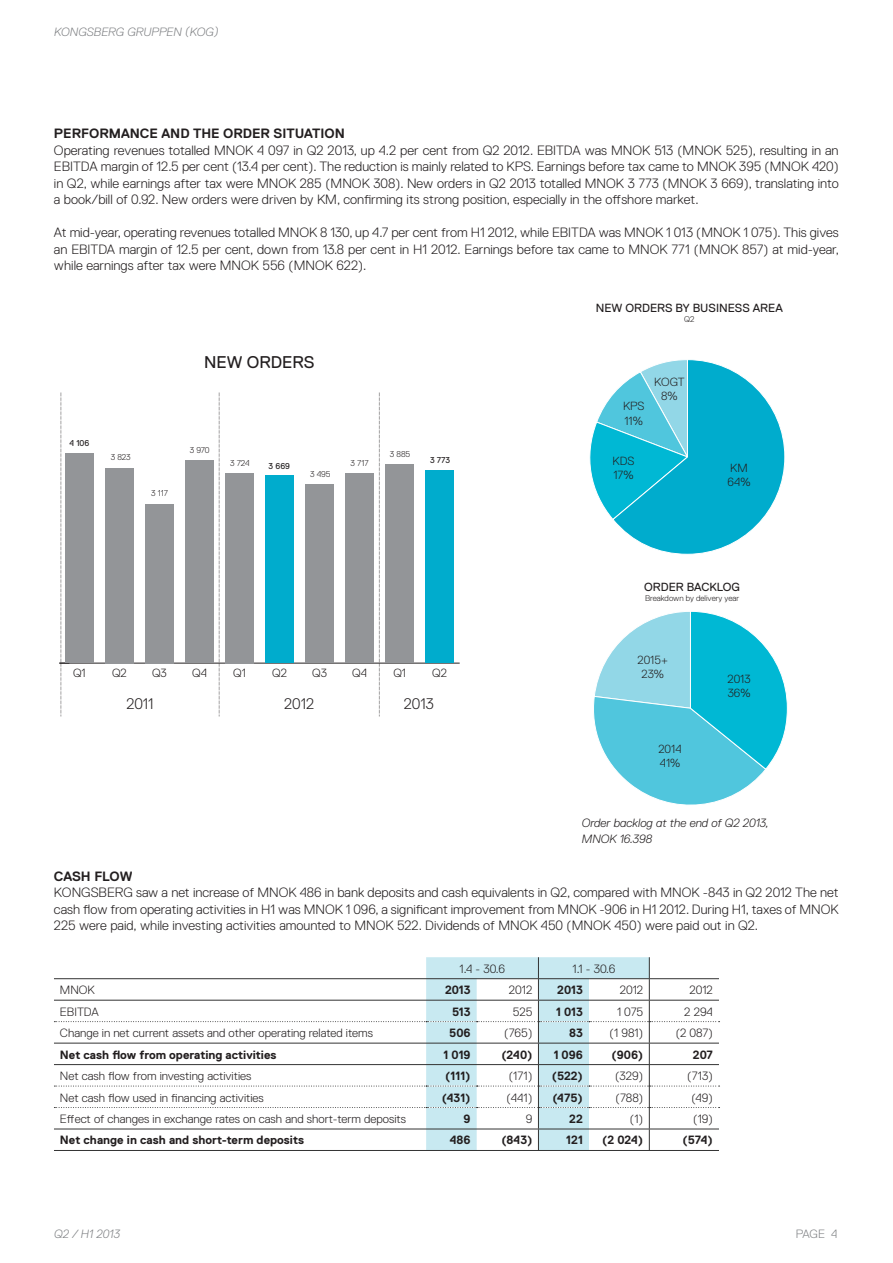
<style>
.page{position:relative;width:893px;height:1263px;background:#fff}
.page>*{position:absolute;margin:0;border:0;box-sizing:border-box;transform-origin:0 0}
.t1{font:16.95px "Replica";color:#231f20}
.t2{font:300 15.3px "Replica";color:#231f20}
.t3{font:300 13.5px/16.5px "Replica";color:#231f20;text-align:justify}
.t4{font:700 13.5px "Replica";color:#231f20}
.t5{font:300 12px "Replica";color:#231f20}
.t6{font:700 12px "Replica";color:#231f20}
.t7{font:italic 300 12px/16.5px "Replica";color:#231f20}
.t8{font:italic 300 12px "Replica";color:#808285}
.t9{font:300 12px "Replica";color:#808285}
.t10{font:300 11.85px/14.2px "Replica";color:#231f20}
.t11{font:11.85px "Replica";color:#231f20}
.t12{font:300 11.7px/14.1px "Replica";color:#231f20}
.t13{font:11.7px "Replica";color:#231f20}
.t14{font:300 8.55px "Replica";color:#231f20}
.t15{font:8.55px "Replica";color:#231f20}
.t16{font:300 8.25px "Replica";color:#231f20}
</style>
<div class="page">
<hr style="left:59px;top:663px;width:401px;height:1px;background:#231f20">
<div style="left:65px;top:454px;width:29px;height:209px;background:#939598"></div>
<div style="left:105px;top:468px;width:29px;height:195px;background:#939598"></div>
<div style="left:145px;top:504px;width:29px;height:159px;background:#939598"></div>
<div style="left:185px;top:460px;width:29px;height:203px;background:#939598"></div>
<div style="left:225px;top:473px;width:29px;height:190px;background:#939598"></div>
<div style="left:265px;top:476px;width:29px;height:187px;background:#00accd"></div>
<div style="left:305px;top:485px;width:29px;height:178px;background:#939598"></div>
<div style="left:345px;top:473px;width:29px;height:190px;background:#939598"></div>
<div style="left:385px;top:465px;width:29px;height:198px;background:#939598"></div>
<div style="left:425px;top:471px;width:29px;height:192px;background:#00accd"></div>
<svg style="left:59px;top:392px;width:10px;height:325px"></svg>
<svg style="left:219px;top:392px;width:1px;height:325px"></svg>
<svg style="left:379px;top:392px;width:1px;height:325px"></svg>
<svg style="left:593px;top:611px;width:195px;height:194px"></svg>
<svg style="left:589px;top:359px;width:196px;height:196px"></svg>
<svg style="left:54px;top:957px;width:665px;height:193px"></svg>
<hr style="left:54px;top:1043px;width:665px;height:1px;background:#333">
<hr style="left:54px;top:1064px;width:665px;height:1px;background:#333">
<hr style="left:54px;top:1129px;width:665px;height:1px;background:#333">
<hr style="left:54px;top:1150px;width:665px;height:1px;background:#333">
<p class="t8" style="left:54px;top:27px;width:166px">KONGSBERG GRUPPEN (KOG)</p>
<p class="t4" style="left:54px;top:129px;width:292px">PERFORMANCE AND THE ORDER SITUATION</p>
<p class="t3" style="left:54px;top:143px;width:786px">Operating revenues totalled MNOK 4 097 in Q2 2013, up 4.2 per cent from Q2 2012. EBITDA was MNOK 513 (MNOK 525), resulting in an EBITDA margin of 12.5 per cent (13.4 per cent). The reduction is mainly related to KPS. Earnings before tax came to MNOK 395 (MNOK 420) in Q2, while earnings after tax were MNOK 285 (MNOK 308). New orders in Q2 2013 totalled MNOK 3 773 (MNOK 3 669), translating into a book/bill of 0.92. New orders were driven by KM, confirming its strong position, especially in the offshore market.</p>
<p class="t3" style="left:54px;top:226px;width:786px">At mid-year, operating revenues totalled MNOK 8 130, up 4.7 per cent from H1 2012, while EBITDA was MNOK 1 013 (MNOK 1 075). This gives an EBITDA margin of 12.5 per cent, down from 13.8 per cent in H1 2012. Earnings before tax came to MNOK 771 (MNOK 857) at mid-year, while earnings after tax were MNOK 556 (MNOK 622).</p>
<p class="t1" style="left:204px;top:356px;width:112px">NEW ORDERS</p>
<p class="t15" style="left:70px;top:440px;width:21px">4 106</p>
<p class="t14" style="left:111px;top:454px;width:22px">3 823</p>
<p class="t14" style="left:151px;top:490px;width:18px">3 117</p>
<p class="t14" style="left:190px;top:447px;width:21px">3 970</p>
<p class="t14" style="left:230px;top:460px;width:21px">3 724</p>
<p class="t15" style="left:269px;top:462px;width:23px">3 669</p>
<p class="t14" style="left:310px;top:471px;width:22px">3 495</p>
<p class="t14" style="left:390px;top:451px;width:22px">3 885</p>
<p class="t14" style="left:350px;top:460px;width:20px">3 717</p>
<p class="t15" style="left:430px;top:457px;width:22px">3 773</p>
<p class="t10" style="left:73px;top:667px;width:14px">Q1</p>
<p class="t10" style="left:112px;top:667px;width:16px">Q2</p>
<p class="t10" style="left:152px;top:667px;width:16px">Q3</p>
<p class="t10" style="left:192px;top:667px;width:16px">Q4</p>
<p class="t10" style="left:233px;top:667px;width:14px">Q1</p>
<p class="t10" style="left:272px;top:667px;width:16px">Q2</p>
<p class="t10" style="left:312px;top:667px;width:16px">Q3</p>
<p class="t10" style="left:352px;top:667px;width:16px">Q4</p>
<p class="t10" style="left:393px;top:667px;width:14px">Q1</p>
<p class="t10" style="left:432px;top:667px;width:16px">Q2</p>
<p class="t2" style="left:126px;top:698px;width:29px">2011</p>
<p class="t2" style="left:284px;top:698px;width:31px">2012</p>
<p class="t2" style="left:404px;top:698px;width:31px">2013</p>
<p class="t11" style="left:596px;top:303px;width:189px">NEW ORDERS BY BUSINESS AREA</p>
<p class="t16" style="left:684px;top:316px;width:12px">Q2</p>
<p class="t10" style="left:623px;top:400px;width:23px">KPS<br>11%</p>
<p class="t10" style="left:654px;top:375px;width:32px;text-align:center">KOGT<br>8%</p>
<p class="t10" style="left:612px;top:454px;width:23px">KDS<br>17%</p>
<p class="t10" style="left:727px;top:461px;width:24px">KM<br>64%</p>
<p class="t13" style="left:644px;top:582px;width:97px">ORDER BACKLOG</p>
<p class="t16" style="left:645px;top:595px;width:96px">Breakdown by delivery year</p>
<p class="t12" style="left:638px;top:654px;width:32px;text-align:center">2015+<br>23%</p>
<p class="t12" style="left:658px;top:742px;width:25px">2014<br>41%</p>
<p class="t12" style="left:727px;top:673px;width:25px">2013<br>36%</p>
<p class="t7" style="left:582px;top:815px;width:188px">Order backlog at the end of Q2 2013,<br>MNOK 16.398</p>
<p class="t4" style="left:54px;top:871px;width:80px">CASH FLOW</p>
<p class="t3" style="left:54px;top:885px;width:786px">KONGSBERG saw a net increase of MNOK 486 in bank deposits and cash equivalents in Q2, compared with MNOK -843 in Q2 2012 The net cash flow from operating activities in H1 was MNOK 1 096, a significant improvement from MNOK -906 in H1 2012. During H1, taxes of MNOK 225 were paid, while investing activities amounted to MNOK 522. Dividends of MNOK 450 (MNOK 450) were paid out in Q2.</p>
<p class="t5" style="left:460px;top:964px;width:47px">1.4 - 30.6</p>
<p class="t5" style="left:572px;top:964px;width:44px">1.1 - 30.6</p>
<p class="t5" style="left:60px;top:986px;width:36px">MNOK</p>
<p class="t6" style="left:445px;top:986px;width:27px">2013</p>
<p class="t5" style="left:509px;top:986px;width:25px">2012</p>
<p class="t6" style="left:557px;top:986px;width:27px">2013</p>
<p class="t5" style="left:620px;top:986px;width:25px">2012</p>
<p class="t5" style="left:689px;top:986px;width:25px">2012</p>
<p class="t5" style="left:60px;top:1007px;width:40px">EBITDA</p>
<p class="t6" style="left:452px;top:1007px;width:20px">513</p>
<p class="t5" style="left:513px;top:1007px;width:21px">525</p>
<p class="t6" style="left:556px;top:1007px;width:28px">1 013</p>
<p class="t5" style="left:617px;top:1007px;width:28px">1 075</p>
<p class="t5" style="left:684px;top:1007px;width:30px">2 294</p>
<p class="t5" style="left:60px;top:1029px;width:314px">Change in net current assets and other operating related items</p>
<p class="t6" style="left:449px;top:1029px;width:23px">506</p>
<p class="t5" style="left:504px;top:1029px;width:30px">(765)</p>
<p class="t6" style="left:569px;top:1029px;width:15px">83</p>
<p class="t5" style="left:610px;top:1029px;width:35px">(1 981)</p>
<p class="t5" style="left:676px;top:1029px;width:39px">(2 087)</p>
<p class="t6" style="left:60px;top:1050px;width:218px">Net cash flow from operating activities</p>
<p class="t6" style="left:443px;top:1050px;width:29px">1 019</p>
<p class="t6" style="left:501px;top:1050px;width:33px">(240)</p>
<p class="t6" style="left:554px;top:1050px;width:31px">1 096</p>
<p class="t6" style="left:612px;top:1050px;width:33px">(906)</p>
<p class="t6" style="left:693px;top:1050px;width:22px">207</p>
<p class="t5" style="left:60px;top:1071px;width:193px">Net cash flow from investing activities</p>
<p class="t6" style="left:445px;top:1071px;width:27px">(111)</p>
<p class="t5" style="left:509px;top:1071px;width:25px">(171)</p>
<p class="t6" style="left:552px;top:1071px;width:33px">(522)</p>
<p class="t5" style="left:615px;top:1071px;width:30px">(329)</p>
<p class="t5" style="left:687px;top:1071px;width:27px">(713)</p>
<p class="t5" style="left:60px;top:1093px;width:205px">Net cash flow used in financing activities</p>
<p class="t6" style="left:442px;top:1093px;width:30px">(431)</p>
<p class="t5" style="left:507px;top:1093px;width:27px">(441)</p>
<p class="t6" style="left:552px;top:1093px;width:32px">(475)</p>
<p class="t5" style="left:615px;top:1093px;width:29px">(788)</p>
<p class="t5" style="left:691px;top:1093px;width:23px">(49)</p>
<p class="t5" style="left:60px;top:1114px;width:347px">Effect of changes in exchange rates on cash and short-term deposits</p>
<p class="t6" style="left:464px;top:1114px;width:9px">9</p>
<p class="t5" style="left:526px;top:1114px;width:8px">9</p>
<p class="t6" style="left:569px;top:1114px;width:15px">22</p>
<p class="t5" style="left:630px;top:1114px;width:15px">(1)</p>
<p class="t5" style="left:693px;top:1114px;width:21px">(19)</p>
<p class="t6" style="left:60px;top:1136px;width:245px">Net change in cash and short-term deposits</p>
<p class="t6" style="left:450px;top:1136px;width:22px">486</p>
<p class="t6" style="left:501px;top:1136px;width:32px">(843)</p>
<p class="t6" style="left:566px;top:1136px;width:18px">121</p>
<p class="t6" style="left:602px;top:1136px;width:43px">(2 024)</p>
<p class="t6" style="left:682px;top:1136px;width:32px">(574)</p>
<p class="t8" style="left:54px;top:1229px;width:67px">Q2 / H1 2013</p>
<p class="t9" style="left:796px;top:1229px;width:43px">PAGE 4</p>
</div>
